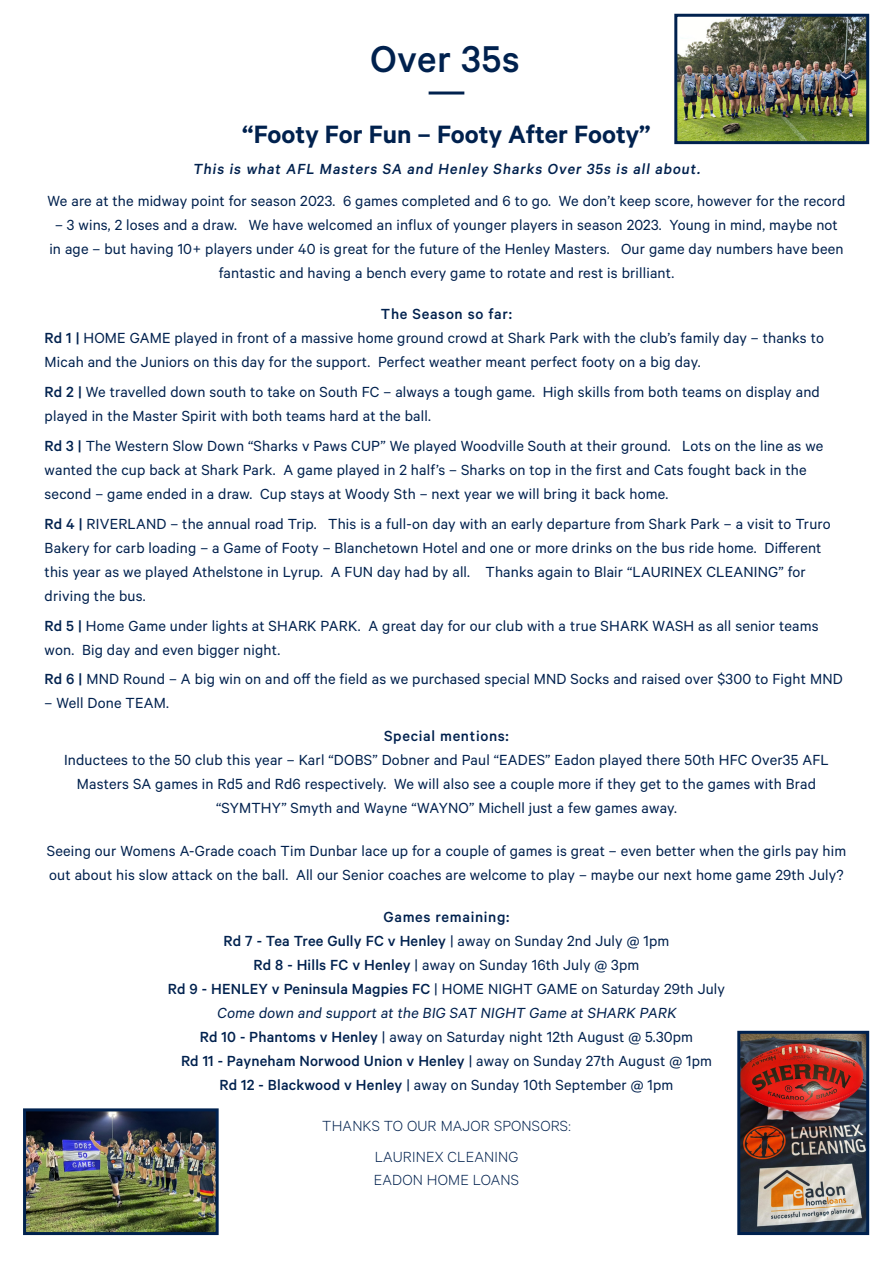
<style>
.page{position:relative;width:893px;height:1263px;background:#fff}
.page>*{position:absolute;margin:0;border:0;box-sizing:border-box;transform-origin:0 0}
.t1{font:500 42px "Calibre";letter-spacing:.01em;color:#00214e}
.t2{font:600 28.2px "Calibre";color:#00214e}
.t3{font:16.5px/24px "Calibre";letter-spacing:.01em;color:#00214e}
.t4{font:500 16.5px "Calibre";letter-spacing:.04em;color:#00214e}
.t5{font:300 16.5px/31.5px "Calibre";letter-spacing:.01em;color:#00214e;text-align:center}
.s1{font-weight:500}
</style>
<div class="page">
<img style="left:678px;top:18px;width:187px;height:122px">
<div style="left:674px;top:14px;width:195px;height:130px;border:3px solid #00214e"></div>
<img style="left:27px;top:1112px;width:188px;height:119px">
<div style="left:23px;top:1108px;width:196px;height:127px;border:3px solid #00214e"></div>
<img style="left:741px;top:1035px;width:124px;height:196px">
<div style="left:737px;top:1031px;width:132px;height:204px;border:3px solid #00214e"></div>
<hr style="left:429px;top:92px;width:35px;height:3px;background:#00214e">
<h1 class="t1" style="left:370px;top:34px;width:151px">Over 35s</h1>
<h2 class="t2" style="left:242px;top:117px;width:410px">“Footy For Fun – Footy After Footy”</h2>
<p class="t4" style="left:193px;top:159px;width:511px">This is what AFL Masters SA and Henley Sharks Over 35s is all about.</p>
<p class="t3" style="left:48px;top:189px;width:799px">We are at the midway point for season 2023. 6 games completed and 6 to go. We don’t keep score, however for the record</p>
<p class="t3" style="left:49px;top:213px;width:796px;text-align:center">– 3 wins, 2 loses and a draw. We have welcomed an influx of younger players in season 2023. Young in mind, maybe not in age – but having 10+ players under 40 is great for the future of the Henley Masters. Our game day numbers have been fantastic and having a bench every game to rotate and rest is brilliant.</p>
<p class="t3" style="left:45px;top:301px;width:781px;text-indent:336px"><span class="s1">The Season so far:<br>Rd 1 |</span> HOME GAME played in front of a massive home ground crowd at Shark Park with the club’s family day – thanks to<br>Micah and the Juniors on this day for the support. Perfect weather meant perfect footy on a big day.</p>
<p class="t3" style="left:45px;top:379px;width:777px"><span class="s1">Rd 2 |</span> We travelled down south to take on South FC – always a tough game. High skills from both teams on display and played in the Master Spirit with both teams hard at the ball.</p>
<p class="t3" style="left:45px;top:433px;width:780px"><span class="s1">Rd 3 |</span> The Western Slow Down “Sharks v Paws CUP” We played Woodville South at their ground. Lots on the line as we wanted the cup back at Shark Park. A game played in 2 half’s – Sharks on top in the first and Cats fought back in the second – game ended in a draw. Cup stays at Woody Sth – next year we will bring it back home.</p>
<p class="t3" style="left:45px;top:511px;width:787px"><span class="s1">Rd 4 |</span> RIVERLAND – the annual road Trip. This is a full-on day with an early departure from Shark Park – a visit to Truro Bakery for carb loading – a Game of Footy – Blanchetown Hotel and one or more drinks on the bus ride home. Different this year as we played Athelstone in Lyrup. A FUN day had by all. Thanks again to Blair “LAURINEX CLEANING” for driving the bus.</p>
<p class="t3" style="left:45px;top:613px;width:775px"><span class="s1">Rd 5 |</span> Home Game under lights at SHARK PARK. A great day for our club with a true SHARK WASH as all senior teams won. Big day and even bigger night.</p>
<p class="t3" style="left:45px;top:666px;width:800px"><span class="s1">Rd 6 |</span> MND Round – A big win on and off the field as we purchased special MND Socks and raised over $300 to Fight MND</p>
<p class="t3" style="left:45px;top:690px;width:126px">– Well Done TEAM.</p>
<p class="t4" style="left:384px;top:726px;width:126px">Special mentions:</p>
<p class="t3" style="left:64px;top:747px;width:766px;text-align:center">Inductees to the 50 club this year – Karl “DOBS” Dobner and Paul “EADES” Eadon played there 50th HFC Over35 AFL<br>Masters SA games in Rd5 and Rd6 respectively. We will also see a couple more if they get to the games with Brad “SYMTHY” Smyth and Wayne “WAYNO” Michell just a few games away.</p>
<p class="t3" style="left:47px;top:838px;width:801px">Seeing our Womens A-Grade coach Tim Dunbar lace up for a couple of games is great – even better when the girls pay him out about his slow attack on the ball. All our Senior coaches are welcome to play – maybe our next home game 29th July?</p>
<p class="t3" style="left:168px;top:905px;width:559px;text-align:center"><span class="s1">Games remaining:<br>Rd 7 - Tea Tree Gully FC v Henley</span> | away on Sunday 2nd July @ 1pm<br><span class="s1">Rd 8 - Hills FC v Henley</span> | away on Sunday 16th July @ 3pm<br><span class="s1">Rd 9 - HENLEY v Peninsula Magpies FC</span> | HOME NIGHT GAME on Saturday 29th July Come down and support at the BIG SAT NIGHT Game at SHARK PARK<br><span class="s1">Rd 10 - Phantoms v Henley</span> | away on Saturday night 12th August @ 5.30pm<br><span class="s1">Rd 11 - Payneham Norwood Union v Henley</span> | away on Sunday 27th August @ 1pm<br><span class="s1">Rd 12 - Blackwood v Henley</span> | away on Sunday 10th September @ 1pm</p>
<p class="t5" style="left:322px;top:1109px;width:250px">THANKS TO OUR MAJOR SPONSORS:<br>LAURINEX CLEANING</p>
<p class="t5" style="left:374px;top:1163px;width:147px">EADON HOME LOANS</p>
</div>
